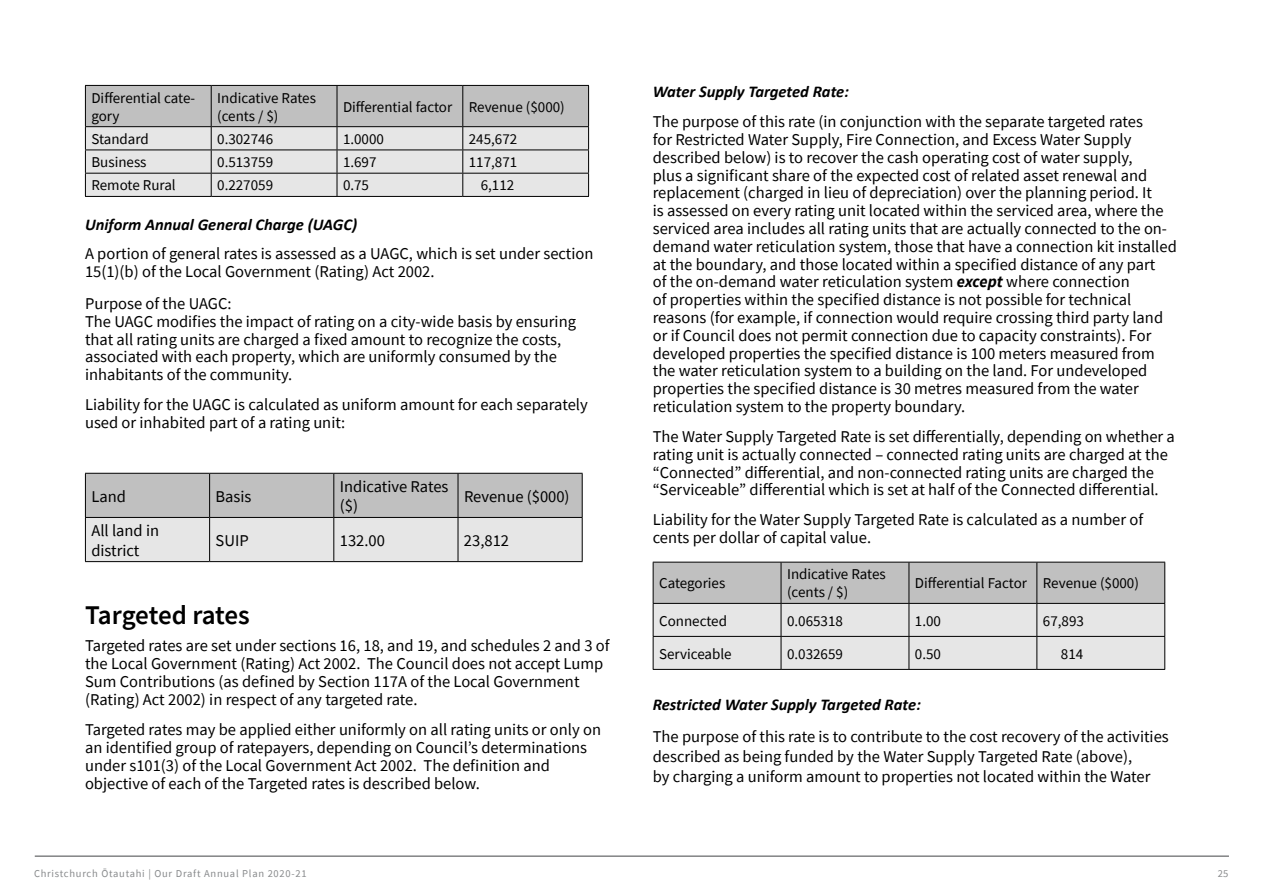
<style>
.page{position:relative;width:1263px;height:893px;background:#fff}
.page>*{position:absolute;margin:0;border:0;box-sizing:border-box;transform-origin:0 0}
.t1{font:600 27px "Source Sans Pro";letter-spacing:-.015em;color:#000}
.t2{font:16.5px/17.9px "Source Sans Pro";color:#000}
.t3{font:italic 700 16.5px "Calibri";color:#000}
.t4{font:15px/18px "Source Sans Pro";color:#000}
.t5{font:10.5px "Source Sans Pro";letter-spacing:.07em;color:#888a8c}
.s1{font-weight:700;font-style:italic}
</style>
<div class="page">
<hr style="left:35px;top:856px;width:1194px;height:1px;background:#58595b">
<svg style="left:85px;top:85px;width:504px;height:111px;background:#cfcfcf"></svg>
<hr style="left:85px;top:196px;width:126px;height:1px;background:#000">
<hr style="left:211px;top:196px;width:126px;height:1px;background:#000">
<hr style="left:337px;top:196px;width:126px;height:1px;background:#000">
<hr style="left:463px;top:196px;width:126px;height:1px;background:#000">
<hr style="left:85px;top:126px;width:126px;height:1px;background:#000">
<hr style="left:211px;top:126px;width:126px;height:1px;background:#000">
<hr style="left:337px;top:126px;width:126px;height:1px;background:#000">
<hr style="left:463px;top:126px;width:126px;height:1px;background:#000">
<svg style="left:86px;top:474px;width:496px;height:87px;background:#d2d2d2"></svg>
<hr style="left:85px;top:473px;width:125px;height:1px;background:#000">
<hr style="left:85px;top:474px;width:1px;height:43px;background:#000">
<hr style="left:210px;top:473px;width:124px;height:1px;background:#000">
<hr style="left:209px;top:474px;width:1px;height:43px;background:#000">
<hr style="left:334px;top:473px;width:124px;height:1px;background:#000">
<hr style="left:333px;top:474px;width:1px;height:43px;background:#000">
<hr style="left:458px;top:473px;width:125px;height:1px;background:#000">
<hr style="left:458px;top:474px;width:1px;height:43px;background:#000">
<hr style="left:582px;top:474px;width:1px;height:43px;background:#000">
<hr style="left:85px;top:518px;width:1px;height:43px;background:#000">
<hr style="left:209px;top:518px;width:1px;height:43px;background:#000">
<hr style="left:333px;top:518px;width:1px;height:43px;background:#000">
<hr style="left:458px;top:518px;width:1px;height:43px;background:#000">
<hr style="left:582px;top:518px;width:1px;height:43px;background:#000">
<hr style="left:85px;top:561px;width:125px;height:1px;background:#000">
<hr style="left:210px;top:561px;width:124px;height:1px;background:#000">
<hr style="left:334px;top:561px;width:124px;height:1px;background:#000">
<hr style="left:458px;top:561px;width:125px;height:1px;background:#000">
<hr style="left:85px;top:517px;width:125px;height:1px;background:#000">
<hr style="left:210px;top:517px;width:124px;height:1px;background:#000">
<hr style="left:334px;top:517px;width:124px;height:1px;background:#000">
<hr style="left:458px;top:517px;width:125px;height:1px;background:#000">
<svg style="left:654px;top:563px;width:510px;height:106px;background:#d6d6d6"></svg>
<hr style="left:653px;top:562px;width:128px;height:1px;background:#000">
<hr style="left:653px;top:562px;width:1px;height:41px;background:#000">
<hr style="left:781px;top:562px;width:128px;height:1px;background:#000">
<hr style="left:781px;top:562px;width:1px;height:41px;background:#000">
<hr style="left:909px;top:562px;width:128px;height:1px;background:#000">
<hr style="left:908px;top:562px;width:1px;height:41px;background:#000">
<hr style="left:1037px;top:562px;width:128px;height:1px;background:#000">
<hr style="left:1036px;top:562px;width:1px;height:41px;background:#000">
<hr style="left:1164px;top:562px;width:1px;height:41px;background:#000">
<hr style="left:653px;top:604px;width:1px;height:32px;background:#000">
<hr style="left:781px;top:604px;width:1px;height:32px;background:#000">
<hr style="left:908px;top:604px;width:1px;height:32px;background:#000">
<hr style="left:1036px;top:604px;width:1px;height:32px;background:#000">
<hr style="left:1164px;top:604px;width:1px;height:32px;background:#000">
<hr style="left:653px;top:636px;width:128px;height:1px;background:#000">
<hr style="left:653px;top:637px;width:1px;height:32px;background:#000">
<hr style="left:781px;top:636px;width:128px;height:1px;background:#000">
<hr style="left:781px;top:637px;width:1px;height:32px;background:#000">
<hr style="left:909px;top:636px;width:128px;height:1px;background:#000">
<hr style="left:908px;top:637px;width:1px;height:32px;background:#000">
<hr style="left:1037px;top:636px;width:128px;height:1px;background:#000">
<hr style="left:1036px;top:637px;width:1px;height:32px;background:#000">
<hr style="left:1164px;top:637px;width:1px;height:32px;background:#000">
<hr style="left:653px;top:669px;width:128px;height:1px;background:#000">
<hr style="left:781px;top:669px;width:128px;height:1px;background:#000">
<hr style="left:909px;top:669px;width:128px;height:1px;background:#000">
<hr style="left:1037px;top:669px;width:128px;height:1px;background:#000">
<hr style="left:653px;top:603px;width:128px;height:1px;background:#000">
<hr style="left:781px;top:603px;width:128px;height:1px;background:#000">
<hr style="left:909px;top:603px;width:128px;height:1px;background:#000">
<hr style="left:1037px;top:603px;width:128px;height:1px;background:#000">
<p class="t4" style="left:91px;top:89px;width:105px">Differential cate&shy;gory</p>
<p class="t4" style="left:217px;top:89px;width:100px">Indicative Rates (cents / $)</p>
<p class="t4" style="left:343px;top:98px;width:223px">Differential factor Revenue ($000)</p>
<p class="t4" style="left:91px;top:130px;width:59px">Standard</p>
<p class="t4" style="left:217px;top:130px;width:57px">0.302746</p>
<p class="t4" style="left:343px;top:130px;width:43px">1.0000</p>
<p class="t4" style="left:469px;top:130px;width:50px">245,672</p>
<p class="t4" style="left:91px;top:153px;width:57px">Business</p>
<p class="t4" style="left:217px;top:153px;width:57px">0.513759</p>
<p class="t4" style="left:343px;top:153px;width:35px">1.697</p>
<p class="t4" style="left:469px;top:153px;width:50px">117,871</p>
<p class="t4" style="left:91px;top:176px;width:86px">Remote Rural</p>
<p class="t4" style="left:217px;top:176px;width:57px">0.227059</p>
<p class="t4" style="left:343px;top:176px;width:28px">0.75</p>
<p class="t4" style="left:481px;top:176px;width:35px">6,112</p>
<p class="t3" style="left:85px;top:212px;width:274px">Uniform Annual General Charge (UAGC)</p>
<p class="t2" style="left:85px;top:245px;width:510px">A portion of general rates is assessed as a UAGC, which is set under section<br>15(1)(b) of the Local Government (Rating) Act 2002.</p>
<p class="t2" style="left:85px;top:294px;width:492px">Purpose of the UAGC:<br>The UAGC modifies the impact of rating on a city-wide basis by ensuring that all rating units are charged a fixed amount to recognize the costs, associated with each property, which are uniformly consumed by the inhabitants of the community.</p>
<p class="t2" style="left:85px;top:396px;width:504px">Liability for the UAGC is calculated as uniform amount for each separately used or inhabited part of a rating unit:</p>
<p class="t2" style="left:91px;top:487px;width:36px">Land</p>
<p class="t2" style="left:216px;top:487px;width:37px">Basis</p>
<p class="t2" style="left:340px;top:476px;width:110px;line-height:19.8px">Indicative Rates ($)</p>
<p class="t2" style="left:464px;top:487px;width:107px">Revenue ($000)</p>
<p class="t2" style="left:91px;top:520px;width:69px;line-height:19.8px">All land in district</p>
<p class="t2" style="left:216px;top:531px;width:35px">SUIP</p>
<p class="t2" style="left:340px;top:531px;width:47px">132.00</p>
<p class="t2" style="left:464px;top:531px;width:47px">23,812</p>
<h1 class="t1" style="left:85px;top:598px;width:166px">Targeted rates</h1>
<p class="t2" style="left:85px;top:637px;width:526px">Targeted rates are set under sections 16, 18, and 19, and schedules 2 and 3 of the Local Government (Rating) Act 2002. The Council does not accept Lump Sum Contributions (as defined by Section 117A of the Local Government (Rating) Act 2002) in respect of any targeted rate.</p>
<p class="t2" style="left:85px;top:721px;width:517px">Targeted rates may be applied either uniformly on all rating units or only on an identified group of ratepayers, depending on Council’s determinations under s101(3) of the Local Government Act 2002. The definition and objective of each of the Targeted rates is described below.</p>
<p class="t3" style="left:653px;top:80px;width:198px">Water Supply Targeted Rate:</p>
<p class="t2" style="left:653px;top:113px;width:526px">The purpose of this rate (in conjunction with the separate targeted rates<br>for Restricted Water Supply, Fire Connection, and Excess Water Supply described below) is to recover the cash operating cost of water supply,<br>plus a significant share of the expected cost of related asset renewal and replacement (charged in lieu of depreciation) over the planning period. It<br>is assessed on every rating unit located within the serviced area, where the serviced area includes all rating units that are actually connected to the on&shy;demand water reticulation system, those that have a connection kit installed at the boundary, and those located within a specified distance of any part<br>of the on-demand water reticulation system <span class="s1">except</span> where connection<br>of properties within the specified distance is not possible for technical reasons (for example, if connection would require crossing third party land or if Council does not permit connection due to capacity constraints). For developed properties the specified distance is 100 meters measured from the water reticulation system to a building on the land. For undeveloped properties the specified distance is 30 metres measured from the water reticulation system to the property boundary.</p>
<p class="t2" style="left:653px;top:427px;width:524px">The Water Supply Targeted Rate is set differentially, depending on whether a rating unit is actually connected – connected rating units are charged at the “Connected” differential, and non-connected rating units are charged the “Serviceable” differential which is set at half of the Connected differential.</p>
<p class="t2" style="left:653px;top:511px;width:492px">Liability for the Water Supply Targeted Rate is calculated as a number of cents per dollar of capital value.</p>
<p class="t4" style="left:659px;top:574px;width:68px">Categories</p>
<p class="t4" style="left:787px;top:565px;width:100px">Indicative Rates (cents / $)</p>
<p class="t4" style="left:915px;top:574px;width:225px">Differential Factor Revenue ($000)</p>
<p class="t4" style="left:659px;top:611px;width:69px">Connected</p>
<p class="t4" style="left:787px;top:611px;width:57px">0.065318</p>
<p class="t4" style="left:915px;top:611px;width:28px">1.00</p>
<p class="t4" style="left:1043px;top:611px;width:43px">67,893</p>
<p class="t4" style="left:659px;top:644px;width:74px">Serviceable</p>
<p class="t4" style="left:787px;top:644px;width:57px">0.032659</p>
<p class="t4" style="left:915px;top:644px;width:28px">0.50</p>
<p class="t4" style="left:1061px;top:644px;width:24px">814</p>
<p class="t3" style="left:653px;top:693px;width:270px">Restricted Water Supply Targeted Rate:</p>
<p class="t2" style="left:653px;top:727px;width:517px;line-height:19.8px">The purpose of this rate is to contribute to the cost recovery of the activities described as being funded by the Water Supply Targeted Rate (above),<br>by charging a uniform amount to properties not located within the Water</p>
<p class="t5" style="left:34px;top:867px;width:274px">Christchurch Ōtautahi | Our Draft Annual Plan 2020-21</p>
<p class="t5" style="left:1218px;top:867px;width:12px">25</p>
</div>
